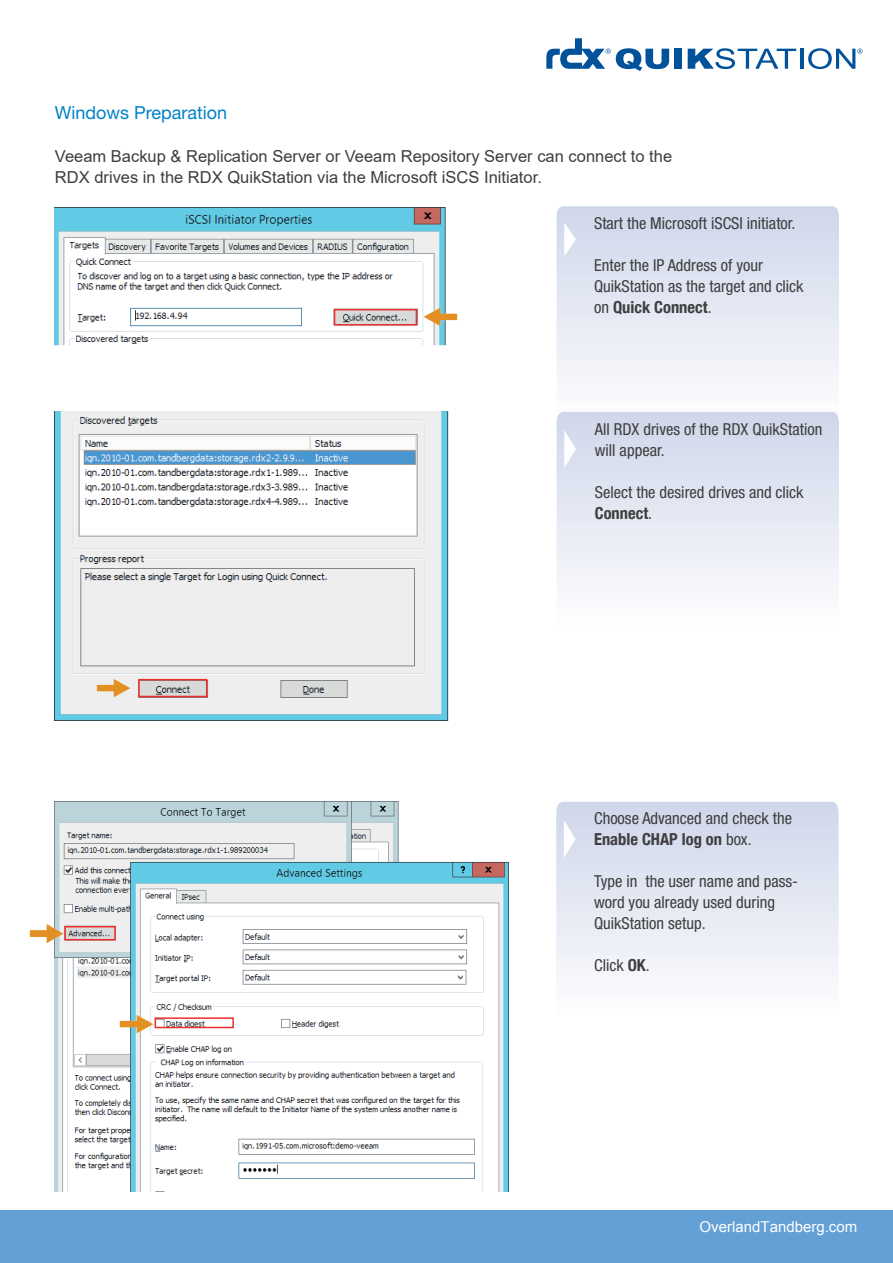
<style>
.page{position:relative;width:893px;height:1263px;background:#fff}
.page>*{position:absolute;margin:0;border:0;box-sizing:border-box;transform-origin:0 0}
.t1{font:18px "Helvetica Neue LT Std";color:#0082c8}
.t2{font:condensed 16.5px/21px "Helvetica Neue LT Std";color:#3e3e3f}
.t3{font:16.5px/21.6px "Arial";color:#3e3e3f}
.t4{font:700 condensed 16.5px "Helvetica Neue LT Com";color:#3e3e3f}
.t5{font:15px "Arial";color:#fff}
.s1{font-family:"Helvetica Neue LT Std";font-weight:400}
.s2{font-family:"Helvetica Neue LT Com";font-weight:700}
</style>
<div class="page">
<div style="left:0;top:1209px;width:893px;height:54px;background:#62a0d6"></div>
<svg style="left:546px;top:38px;width:123px;height:33px"></svg>
<div style="left:674px;top:49px;width:8px;height:20px;background:#01519b"></div>
<svg style="left:688px;top:48px;width:108px;height:21px"></svg>
<hr style="left:800px;top:49px;width:3px;height:20px;background:#01519b">
<svg style="left:808px;top:48px;width:54px;height:21px"></svg>
<img style="left:54px;top:802px;width:454px;height:389px">
<svg style="left:557px;top:206px;width:282px;height:175px;background:#e1e6f2"></svg>
<svg style="left:564px;top:222px;width:12px;height:34px"></svg>
<svg style="left:557px;top:412px;width:282px;height:175px;background:#e1e6f2"></svg>
<svg style="left:564px;top:430px;width:12px;height:38px"></svg>
<img style="left:119px;top:1013px;width:36px;height:22px">
<img style="left:29px;top:923px;width:35px;height:21px">
<img style="left:55px;top:207px;width:391px;height:139px">
<img style="left:423px;top:306px;width:35px;height:22px">
<img style="left:54px;top:412px;width:394px;height:308px">
<svg style="left:556px;top:802px;width:283px;height:175px;background:#e1e6f2"></svg>
<svg style="left:564px;top:820px;width:12px;height:38px"></svg>
<img style="left:96px;top:677px;width:36px;height:22px">
<div style="left:64px;top:926px;width:52px;height:14px;border:2px solid #ee2d2d"></div>
<div style="left:155px;top:1017px;width:79px;height:11px;border:2px solid #ee2d2d"></div>
<div style="left:138px;top:679px;width:69px;height:18px;border:2px solid #ee2d2d"></div>
<div style="left:334px;top:309px;width:83px;height:16px;border:2px solid #ee2d2d"></div>
<p class="t1" style="left:55px;top:102px;width:174px">Windows Preparation</p>
<p class="t3" style="left:55px;top:145px;width:619px">Veeam Backup &amp; Replication Server or Veeam Repository Server can connect to the<br>RDX drives in the RDX QuikStation via the Microsoft iSCS Initiator.</p>
<p class="t2" style="left:594px;top:213px;width:203px">Start the Microsoft iSCSI initiator.</p>
<p class="t2" style="left:594px;top:255px;width:211px">Enter the IP Address of your<br>QuikStation as the target and click</p>
<p class="t4" style="left:594px;top:297px;width:119px"><span class="s1">on</span> Quick Connect<span class="s1">.</span></p>
<p class="t2" style="left:595px;top:418px;width:229px">All RDX drives of the RDX QuikStation will appear.</p>
<p class="t2" style="left:595px;top:481px;width:210px">Select the desired drives and click</p>
<p class="t4" style="left:595px;top:503px;width:59px">Connect<span class="s1">.</span></p>
<p class="t2" style="left:594px;top:808px;width:199px">Choose Advanced and check the</p>
<p class="t4" style="left:594px;top:829px;width:159px">Enable CHAP log on <span class="s1">box.</span></p>
<p class="t2" style="left:594px;top:871px;width:205px">Type in the user name and pass&shy;word you already used during<br>QuikStation setup.</p>
<p class="t2" style="left:594px;top:955px;width:57px">Click <span class="s2">OK</span>.</p>
<p class="t5" style="left:700px;top:1216px;width:159px">OverlandTandberg.com</p>
</div>
